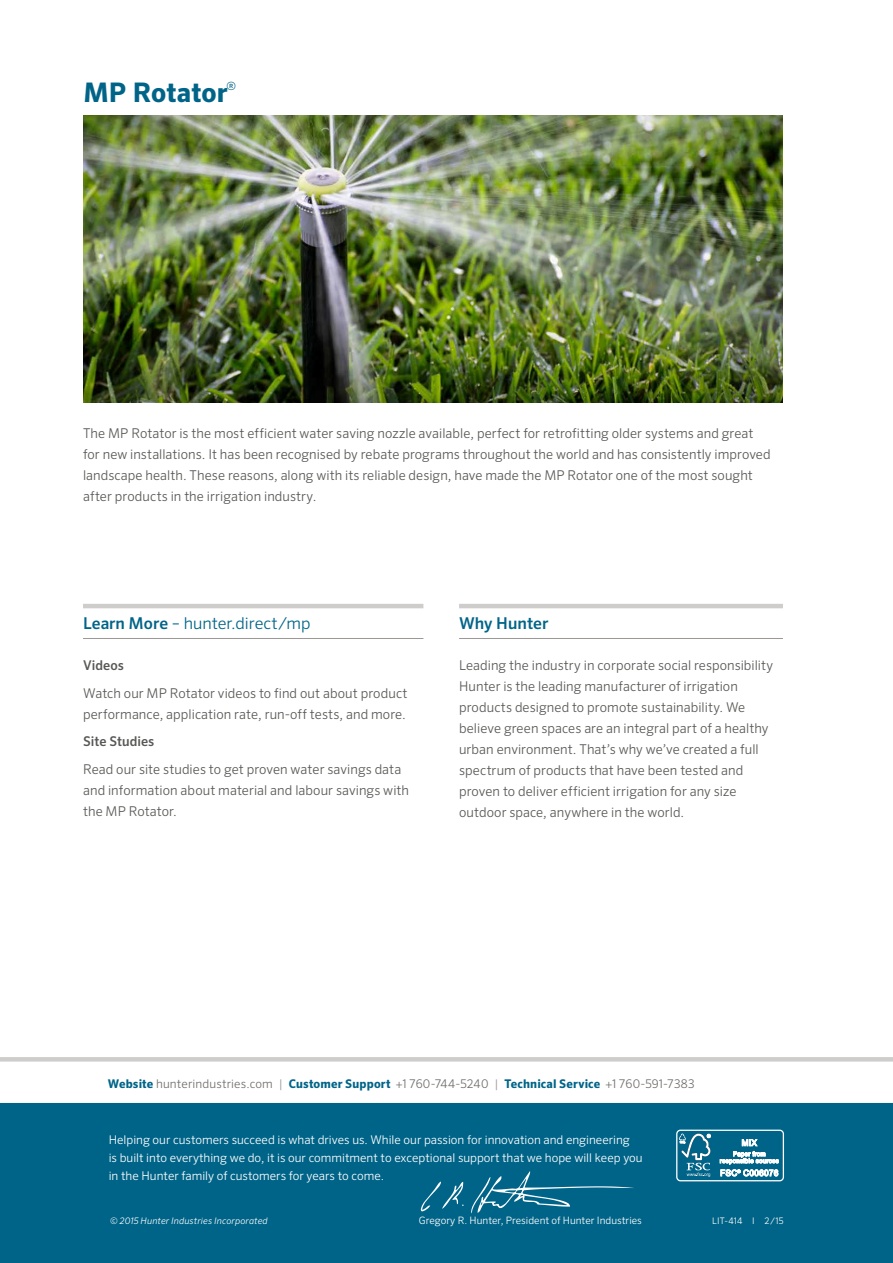
<style>
.page{position:relative;width:893px;height:1263px;background:#fff}
.page>*{position:absolute;margin:0;border:0;box-sizing:border-box;transform-origin:0 0}
.t1{font:700 27px "Sero Pro";letter-spacing:.005em;color:#006488}
.t2{font:300 16.35px "Sero Pro";letter-spacing:-.005em;color:#006488}
.t3{font:500 16.35px "Sero Pro";color:#006488}
.t4{font:300 13.5px/21px "Sero Pro";letter-spacing:.005em;color:#585956}
.t5{font:500 13.5px "Sero Pro";letter-spacing:.005em;color:#585956}
.t6{font:300 12px/18px "Sero Pro";color:#fff}
.t7{font:300 12px "Sero Pro";letter-spacing:.01em;color:#716f6c}
.t8{font:11.4px "Sero Pro";color:#006488}
.t9{font:300 10.2px "Sero Pro";color:#fff}
.t10{font:italic 300 9px "Sero Pro";letter-spacing:.02em;color:#fff}
.t11{font:300 9px "Sero Pro";letter-spacing:.02em;color:#fff}
.s1{font-weight:500}
.s2{font-weight:700;color:#006488}
.s3{color:#9c9896}
</style>
<div class="page">
<hr style="left:0;top:1057px;width:893px;height:4px;background:#cfcdcb">
<div style="left:0;top:1103px;width:893px;height:160px;background:#006488"></div>
<div style="left:676px;top:1129px;width:108px;height:52px;border:1px solid #fff;border-radius:4px"></div>
<svg style="left:679px;top:1133px;width:32px;height:44px"></svg>
<svg style="left:720px;top:1139px;width:59px;height:37px"></svg>
<svg style="left:471px;top:1171px;width:163px;height:42px"></svg>
<svg style="left:421px;top:1181px;width:43px;height:30px"></svg>
<img style="left:83px;top:115px;width:700px;height:288px">
<hr style="left:83px;top:604px;width:340px;height:4px;background:#cfcdcb">
<hr style="left:83px;top:638px;width:340px;height:1px;background:#9c9896">
<hr style="left:459px;top:604px;width:324px;height:4px;background:#cfcdcb">
<hr style="left:459px;top:638px;width:324px;height:1px;background:#9c9896">
<h1 class="t1" style="left:83px;top:76px;width:146px">MP Rotator</h1>
<p class="t8" style="left:227px;top:79px;width:11px">®</p>
<p class="t4" style="left:83px;top:423px;width:689px">The MP Rotator is the most efficient water saving nozzle available, perfect for retrofitting older systems and great for new installations. It has been recognised by rebate programs throughout the world and has consistently improved landscape health. These reasons, along with its reliable design, have made the MP Rotator one of the most sought after products in the irrigation industry.</p>
<p class="t2" style="left:83px;top:613px;width:229px"><span class="s1">Learn More</span> – hunter.direct/mp</p>
<p class="t5" style="left:83px;top:657px;width:43px">Videos</p>
<p class="t4" style="left:83px;top:682px;width:326px">Watch our MP Rotator videos to find out about product performance, application rate, run-off tests, and more.</p>
<p class="t5" style="left:83px;top:733px;width:73px">Site Studies</p>
<p class="t4" style="left:83px;top:759px;width:328px">Read our site studies to get proven water savings data and information about material and labour savings with the MP Rotator.</p>
<p class="t3" style="left:459px;top:613px;width:91px">Why Hunter</p>
<p class="t4" style="left:459px;top:654px;width:316px">Leading the industry in corporate social responsibility Hunter is the leading manufacturer of irrigation products designed to promote sustainability. We believe green spaces are an integral part of a healthy urban environment. That’s why we’ve created a full spectrum of products that have been tested and proven to deliver efficient irrigation for any size outdoor space, anywhere in the world.</p>
<p class="t7" style="left:108px;top:1076px;width:588px"><span class="s2">Website</span> hunterindustries.com <span class="s3">|</span> <span class="s2">Customer Support</span> +1 760-744-5240 <span class="s3">|</span> <span class="s2">Technical Service</span> +1 760-591-7383</p>
<p class="t6" style="left:109px;top:1131px;width:535px">Helping our customers succeed is what drives us. While our passion for innovation and engineering<br>is built into everything we do, it is our commitment to exceptional support that we hope will keep you in the Hunter family of customers for years to come.</p>
<p class="t9" style="left:419px;top:1214px;width:224px">Gregory R. Hunter, President of Hunter Industries</p>
<p class="t11" style="left:712px;top:1215px;width:73px">LIT-414 I 2/15</p>
<p class="t10" style="left:110px;top:1215px;width:159px">© 2015 Hunter Industries Incorporated</p>
</div>
